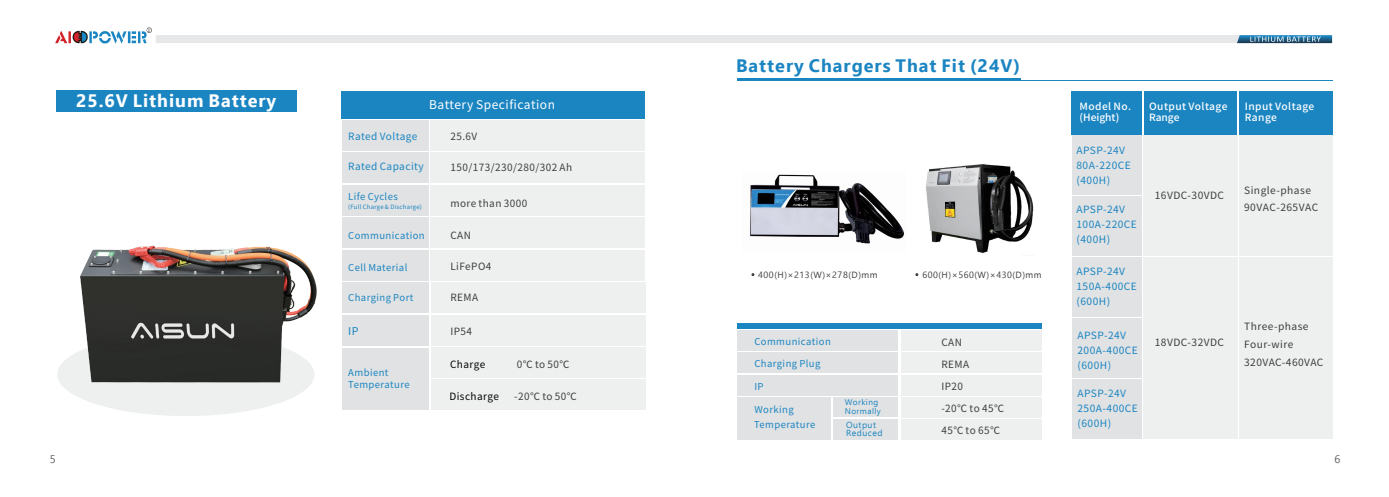
<style>
.page{position:relative;width:1389px;height:497px;background:#fff}
.page>*{position:absolute;margin:0;border:0;box-sizing:border-box;transform-origin:0 0}
.t1{font:700 18px "Ebrima";letter-spacing:.055em;color:#1b85c2}
.t2{font:700 18px "Ebrima";letter-spacing:.055em;color:#fff}
.t3{font:12px "Source Han Sans CN";letter-spacing:.045em;color:#fff}
.t4{font:11px "Ebrima";color:#5c5e62}
.t5{font:10.7px "Source Han Sans CN";color:#1b85c2}
.t6{font:10.1px "Source Han Sans CN";letter-spacing:.045em;color:#1b85c2}
.t7{font:10px/18px "Source Han Sans CN";letter-spacing:.045em;color:#3e3e3f}
.t8{font:10px/15px "Source Han Sans CN";letter-spacing:.045em;color:#1b85c2}
.t9{font:500 10px/10.7px "Source Han Sans CN";letter-spacing:.045em;color:#fff}
.t10{font:500 10px/10.7px "Source Han Sans CN";letter-spacing:.02em;color:#fff}
.t11{font:10px "Source Han Sans CN";letter-spacing:.045em;color:#030303}
.t12{font:9.5px/12.6px "Source Han Sans CN";letter-spacing:.045em;color:#1b85c2}
.t13{font:9px "Ebrima";letter-spacing:.055em;color:#3e3e3f}
.t14{font:8.7px/8.6px "Ebrima";letter-spacing:.055em;color:#1b85c2}
.t15{font:8.2px/8.4px "Ebrima";letter-spacing:.055em;color:#1b85c2}
.t16{font:5.9px "Source Han Sans CN";letter-spacing:.045em;color:#1b85c2}
</style>
<div class="page">
<div style="left:341px;top:91px;width:304px;height:27px;background:#1b85c2"></div>
<div style="left:342px;top:120px;width:86px;height:30px;background:#e0e2e3"></div>
<div style="left:430px;top:120px;width:215px;height:30px;background:#eef0f0"></div>
<div style="left:342px;top:153px;width:86px;height:30px;background:#e0e2e3"></div>
<div style="left:430px;top:153px;width:215px;height:29px;background:#eef0f0"></div>
<div style="left:342px;top:185px;width:86px;height:30px;background:#e0e2e3"></div>
<div style="left:431px;top:185px;width:214px;height:30px;background:#eef0f0"></div>
<div style="left:342px;top:217px;width:86px;height:30px;background:#e0e2e3"></div>
<div style="left:431px;top:217px;width:214px;height:30px;background:#eef0f0"></div>
<div style="left:342px;top:250px;width:86px;height:30px;background:#e0e2e3"></div>
<div style="left:431px;top:250px;width:214px;height:30px;background:#eef0f0"></div>
<div style="left:342px;top:282px;width:86px;height:30px;background:#e0e2e3"></div>
<div style="left:431px;top:282px;width:214px;height:30px;background:#eef0f0"></div>
<div style="left:342px;top:315px;width:86px;height:30px;background:#e0e2e3"></div>
<div style="left:431px;top:315px;width:214px;height:30px;background:#eef0f0"></div>
<div style="left:342px;top:347px;width:86px;height:62px;background:#e0e2e3"></div>
<div style="left:431px;top:347px;width:214px;height:30px;background:#eef0f0"></div>
<div style="left:431px;top:379px;width:214px;height:30px;background:#eef0f0"></div>
<img style="left:750px;top:174px;width:155px;height:70px">
<img style="left:926px;top:164px;width:108px;height:89px">
<div style="left:737px;top:323px;width:304px;height:5px;background:#1b85c2"></div>
<div style="left:737px;top:330px;width:161px;height:20px;background:#e0e2e3"></div>
<div style="left:901px;top:330px;width:140px;height:20px;background:#eef0f0"></div>
<div style="left:737px;top:352px;width:161px;height:20px;background:#e0e2e3"></div>
<div style="left:901px;top:352px;width:140px;height:20px;background:#eef0f0"></div>
<div style="left:737px;top:374px;width:161px;height:21px;background:#e0e2e3"></div>
<div style="left:901px;top:374px;width:141px;height:21px;background:#eef0f0"></div>
<div style="left:737px;top:396px;width:161px;height:27px;background:#e0e2e3"></div>
<div style="left:901px;top:396px;width:141px;height:21px;background:#eef0f0"></div>
<div style="left:737px;top:418px;width:161px;height:21px;background:#e0e2e3"></div>
<div style="left:901px;top:418px;width:141px;height:21px;background:#eef0f0"></div>
<div style="left:155px;top:35px;width:1091px;height:8px;background:#e6e7e9"></div>
<img style="left:55px;top:27px;width:97px;height:17px">
<svg style="left:1237px;top:35px;width:95px;height:8px"></svg>
<hr style="left:832px;top:395px;width:1px;height:46px;background:#fff">
<hr style="left:832px;top:417px;width:66px;height:1px;background:#fff">
<div style="left:1071px;top:91px;width:261px;height:43px;background:#1b85c2"></div>
<div style="left:1072px;top:135px;width:70px;height:60px;background:#e0e2e3"></div>
<div style="left:1143px;top:135px;width:95px;height:120px;background:#eef0f0"></div>
<div style="left:1072px;top:196px;width:70px;height:59px;background:#e0e2e3"></div>
<div style="left:1072px;top:257px;width:70px;height:59px;background:#e0e2e3"></div>
<div style="left:1072px;top:318px;width:70px;height:59px;background:#e0e2e3"></div>
<div style="left:1072px;top:379px;width:70px;height:59px;background:#e0e2e3"></div>
<div style="left:1239px;top:135px;width:93px;height:120px;background:#eef0f0"></div>
<div style="left:1143px;top:257px;width:95px;height:181px;background:#eef0f0"></div>
<div style="left:1239px;top:257px;width:93px;height:181px;background:#eef0f0"></div>
<hr style="left:1142px;top:88px;width:1px;height:46px;background:#fff">
<hr style="left:1238px;top:87px;width:1px;height:47px;background:#fff">
<div style="left:56px;top:91px;width:240px;height:21px;background:#1b85c2"></div>
<hr style="left:776px;top:80px;width:556px;height:1px;background:#1b85c2">
<hr style="left:737px;top:78px;width:284px;height:3px;background:#1b85c2">
<img style="left:57px;top:245px;width:260px;height:171px">
<h1 class="t2" style="left:76px;top:87px;width:202px">25.6V Lithium Battery</h1>
<p class="t3" style="left:429px;top:98px;width:127px">Battery Specification</p>
<p class="t6" style="left:348px;top:131px;width:71px">Rated Voltage</p>
<p class="t6" style="left:348px;top:161px;width:77px">Rated Capacity</p>
<p class="t12" style="left:348px;top:191px;width:51px">Life Cycles</p>
<p class="t16" style="left:348px;top:203px;width:75px">(Full Charge &amp; Discharge)</p>
<p class="t12" style="left:348px;top:229px;width:78px">Communication</p>
<p class="t12" style="left:348px;top:260px;width:61px">Cell Material</p>
<p class="t12" style="left:348px;top:291px;width:67px">Charging Port</p>
<p class="t5" style="left:348px;top:325px;width:12px">IP</p>
<p class="t12" style="left:348px;top:366px;width:63px">Ambient<br>Temperature</p>
<p class="t7" style="left:450px;top:128px;width:28px">25.6V</p>
<p class="t7" style="left:450px;top:158px;width:123px">150/173/230/280/302 Ah</p>
<p class="t7" style="left:450px;top:194px;width:78px">more than 3000</p>
<p class="t7" style="left:450px;top:226px;width:22px">CAN</p>
<p class="t7" style="left:450px;top:257px;width:43px">LiFePO4</p>
<p class="t7" style="left:450px;top:288px;width:29px">REMA</p>
<p class="t7" style="left:450px;top:322px;width:23px">IP54</p>
<p class="t7" style="left:517px;top:355px;width:54px">0℃ to 50℃</p>
<p class="t7" style="left:514px;top:387px;width:64px">-20℃ to 50℃</p>
<p class="t11" style="left:450px;top:358px;width:37px">Charge</p>
<p class="t11" style="left:449px;top:390px;width:51px">Discharge</p>
<h1 class="t1" style="left:736px;top:52px;width:285px">Battery Chargers That Fit (24V)</h1>
<p class="t13" style="left:758px;top:267px;width:121px">400(H)×213(W)×278(D)mm</p>
<p class="t13" style="left:922px;top:267px;width:121px">600(H)×560(W)×430(D)mm</p>
<p class="t12" style="left:754px;top:335px;width:78px">Communication</p>
<p class="t12" style="left:754px;top:357px;width:68px">Charging Plug</p>
<p class="t12" style="left:754px;top:380px;width:11px">IP</p>
<p class="t12" style="left:754px;top:401px;width:63px;line-height:15.2px">Working<br>Temperature</p>
<p class="t15" style="left:845px;top:397px;width:38px">Working<br>Normally</p>
<p class="t14" style="left:846px;top:419px;width:38px">Output<br>Reduced</p>
<p class="t7" style="left:941px;top:333px;width:22px">CAN</p>
<p class="t7" style="left:941px;top:355px;width:29px">REMA</p>
<p class="t7" style="left:941px;top:377px;width:23px">IP20</p>
<p class="t7" style="left:941px;top:399px;width:64px">-20℃ to 45℃</p>
<p class="t7" style="left:941px;top:421px;width:60px">45℃ to 65℃</p>
<p class="t10" style="left:1079px;top:101px;width:53px">Model No. (Height)</p>
<p class="t9" style="left:1149px;top:101px;width:80px">Output Voltage<br>Range</p>
<p class="t9" style="left:1245px;top:101px;width:71px">Input Voltage<br>Range</p>
<p class="t8" style="left:1077px;top:143px;width:56px">APSP-24V<br>80A-220CE (400H)</p>
<p class="t8" style="left:1077px;top:202px;width:62px">APSP-24V<br>100A-220CE (400H)</p>
<p class="t8" style="left:1077px;top:264px;width:62px">APSP-24V<br>150A-400CE (600H)</p>
<p class="t8" style="left:1078px;top:328px;width:62px">APSP-24V<br>200A-400CE (600H)</p>
<p class="t8" style="left:1078px;top:386px;width:62px">APSP-24V<br>250A-400CE (600H)</p>
<p class="t7" style="left:1155px;top:187px;width:71px">16VDC-30VDC</p>
<p class="t7" style="left:1244px;top:182px;width:76px;line-height:17px">Single-phase<br>90VAC-265VAC</p>
<p class="t7" style="left:1155px;top:333px;width:71px">18VDC-32VDC</p>
<p class="t7" style="left:1244px;top:316px;width:81px">Three-phase<br>Four-wire<br>320VAC-460VAC</p>
<p class="t4" style="left:50px;top:450px;width:7px">5</p>
<p class="t4" style="left:1334px;top:450px;width:7px">6</p>
</div>
